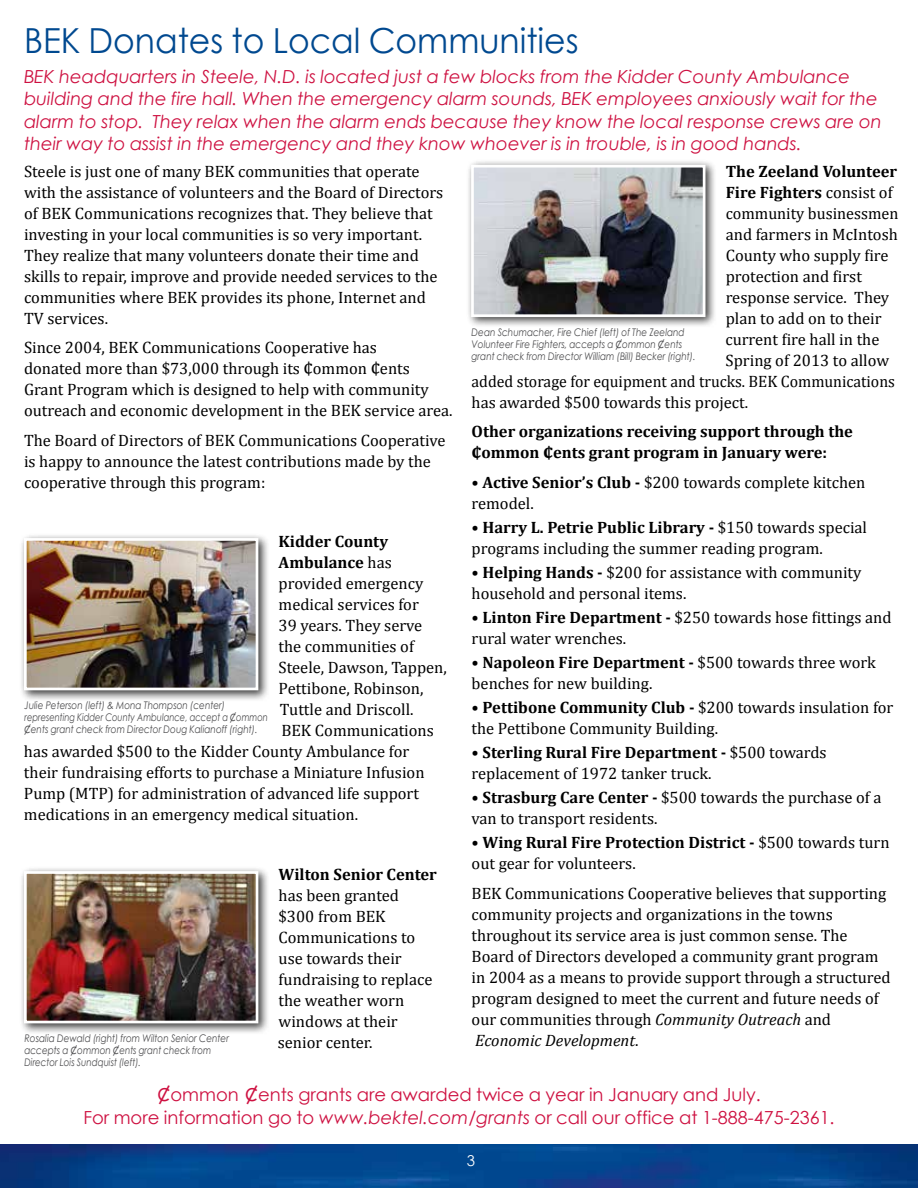
<style>
.page{position:relative;width:918px;height:1188px;background:#fff}
.page>*{position:absolute;margin:0;border:0;box-sizing:border-box;transform-origin:0 0}
.t1{font:34.5px "Century Gothic";color:#004990;scale:.96 1}
.t2{font:italic 18px/22.5px "Century Gothic";color:#ce1141}
.t3{font:18px/22.5px "Century Gothic";color:#ce1141;text-align:center}
.t4{font:16.5px/21px "Cambria";color:#000}
.t5{font:700 16.5px/21px "Cambria";color:#000}
.t6{font:16.5px "Cambria";color:#000;scale:.96 1}
.t7{font:15px "Century Gothic";color:#fff}
.t8{font:italic 10.5px/12px "Century Gothic";color:#4d4d4f;scale:.85 1}
.s1{font-size:21px}
.s2{font-weight:400}
.s3{font-size:13.5px}
.s4{font-weight:700}
.s5{font-style:italic}
.s6{font-size:24px}
</style>
<div class="page">
<img style="left:0;top:1145px;width:918px;height:43px">
<div style="left:19px;top:533px;width:250px;height:168px;background:#000;opacity:.75"></div>
<img style="left:28px;top:542px;width:226px;height:144px">
<div style="left:24px;top:538px;width:234px;height:152px;border:3px solid #fff"></div>
<div style="left:19px;top:866px;width:250px;height:168px;background:#000;opacity:.75"></div>
<img style="left:28px;top:875px;width:226px;height:144px">
<div style="left:24px;top:871px;width:234px;height:152px;border:3px solid #fff"></div>
<div style="left:466px;top:160px;width:250px;height:168px;background:#000;opacity:.75"></div>
<img style="left:475px;top:169px;width:226px;height:144px">
<div style="left:471px;top:165px;width:234px;height:152px;border:3px solid #fff"></div>
<h1 class="t1" style="left:24px;top:19px;width:579px">BEK Donates to Local Communities</h1>
<p class="t2" style="left:24px;top:65px;width:859px">BEK headquarters in Steele, N.D. is located just a few blocks from the Kidder County Ambulance building and the fire hall. When the emergency alarm sounds, BEK employees anxiously wait for the alarm to stop. They relax when the alarm ends because they know the local response crews are on their way to assist in the emergency and they know whoever is in trouble, is in good hands.</p>
<p class="t4" style="left:24px;top:160px;width:421px">Steele is just one of many BEK communities that operate with the assistance of volunteers and the Board of Directors of BEK Communications recognizes that. They believe that investing in your local communities is so very important.<br>They realize that many volunteers donate their time and skills to repair, improve and provide needed services to the communities where BEK provides its phone, Internet and TV services.</p>
<p class="t4" style="left:24px;top:337px;width:430px">Since 2004, BEK Communications Cooperative has<br>donated more than $73,000 through its <span class="s1">¢</span>ommon <span class="s1">¢</span>ents Grant Program which is designed to help with community outreach and economic development in the BEK service area.</p>
<p class="t4" style="left:24px;top:430px;width:423px">The Board of Directors of BEK Communications Cooperative is happy to announce the latest contributions made by the cooperative through this program:</p>
<p class="t5" style="left:279px;top:531px;width:111px">Kidder County</p>
<p class="t5" style="left:279px;top:552px;width:115px">Ambulance <span class="s2">has</span></p>
<p class="t4" style="left:279px;top:573px;width:146px">provided emergency</p>
<p class="t4" style="left:279px;top:594px;width:142px">medical services for</p>
<p class="t4" style="left:279px;top:615px;width:145px">39 years. They serve</p>
<p class="t4" style="left:279px;top:636px;width:137px">the communities of</p>
<p class="t4" style="left:279px;top:657px;width:170px">Steele, Dawson, Tappen,</p>
<p class="t4" style="left:279px;top:678px;width:146px">Pettibone, Robinson,</p>
<p class="t4" style="left:280px;top:699px;width:135px">Tuttle and Driscoll.</p>
<p class="t4" style="left:281px;top:720px;width:154px">BEK Communications</p>
<p class="t4" style="left:24px;top:741px;width:387px">has awarded $500 to the Kidder County Ambulance for</p>
<p class="t4" style="left:24px;top:762px;width:402px">their fundraising efforts to purchase a Miniature Infusion</p>
<p class="t4" style="left:24px;top:783px;width:397px">Pump (MTP) for administration of advanced life support</p>
<p class="t4" style="left:24px;top:804px;width:336px">medications in an emergency medical situation.</p>
<p class="t8" style="left:24px;top:699px;width:288px">Julie Peterson (left) &amp; Mona Thompson (center) representing Kidder County Ambulance, accept a <span class="s3">¢</span>ommon <span class="s3">¢</span>ents grant check from Director Doug Kalianoff (right).</p>
<p class="t8" style="left:24px;top:1032px;width:242px">Rosalia Dewald (right) from Wilton Senior Center accepts a <span class="s3">¢</span>ommon <span class="s3">¢</span>ents grant check from<br>Director Lois Sundquist (left).</p>
<p class="t5" style="left:279px;top:863px;width:160px">Wilton Senior Center</p>
<p class="t4" style="left:278px;top:884px;width:156px">has been granted $300 from BEK<br>Communications to use towards their fundraising to replace the weather worn windows at their senior center.</p>
<p class="t5" style="left:726px;top:160px;width:173px">The Zeeland Volunteer</p>
<p class="t5" style="left:726px;top:181px;width:169px">Fire Fighters <span class="s2">consist of</span></p>
<p class="t4" style="left:726px;top:202px;width:174px">community businessmen</p>
<p class="t4" style="left:726px;top:223px;width:174px">and farmers in McIntosh</p>
<p class="t4" style="left:726px;top:244px;width:164px">County who supply fire</p>
<p class="t4" style="left:726px;top:265px;width:138px">protection and first</p>
<p class="t4" style="left:726px;top:286px;width:165px">response service. They</p>
<p class="t4" style="left:726px;top:307px;width:157px">plan to add on to their</p>
<p class="t4" style="left:725px;top:328px;width:156px">current fire hall in the</p>
<p class="t4" style="left:726px;top:349px;width:165px">Spring of 2013 to allow</p>
<p class="t6" style="left:472px;top:371px;width:443px">added storage for equipment and trucks. BEK Communications</p>
<p class="t4" style="left:472px;top:391px;width:278px">has awarded $500 towards this project.</p>
<p class="t5" style="left:472px;top:421px;width:383px">Other organizations receiving support through the <span class="s1">¢</span>ommon <span class="s1">¢</span>ents grant program in January were:</p>
<p class="t4" style="left:472px;top:472px;width:395px"><span class="s4">• Active Senior’s Club -</span> $200 towards complete kitchen remodel.</p>
<p class="t4" style="left:472px;top:517px;width:397px">• <span class="s4">Harry L. Petrie Public Library -</span> $150 towards special programs including the summer reading program.</p>
<p class="t4" style="left:472px;top:562px;width:391px">• <span class="s4">Helping Hands -</span> $200 for assistance with community household and personal items.</p>
<p class="t4" style="left:472px;top:607px;width:421px"><span class="s4">• Linton Fire Department -</span> $250 towards hose fittings and rural water wrenches.</p>
<p class="t4" style="left:472px;top:652px;width:406px"><span class="s4">• Napoleon Fire Department -</span> $500 towards three work benches for new building.</p>
<p class="t4" style="left:472px;top:697px;width:423px"><span class="s4">• Pettibone Community Club -</span> $200 towards insulation for the Pettibone Community Building.</p>
<p class="t4" style="left:472px;top:742px;width:357px"><span class="s4">• Sterling Rural Fire Department -</span> $500 towards replacement of 1972 tanker truck.</p>
<p class="t4" style="left:472px;top:787px;width:411px"><span class="s4">• Strasburg Care Center -</span> $500 towards the purchase of a van to transport residents.</p>
<p class="t4" style="left:472px;top:832px;width:419px"><span class="s4">• Wing Rural Fire Protection District -</span> $500 towards turn out gear for volunteers.</p>
<p class="t4" style="left:472px;top:882px;width:421px">BEK Communications Cooperative believes that supporting community projects and organizations in the towns throughout its service area is just common sense. The Board of Directors developed a community grant program in 2004 as a means to provide support through a structured program designed to meet the current and future needs of our communities through <span class="s5">Community Outreach</span> and <span class="s5">Economic Development</span>.</p>
<p class="t8" style="left:472px;top:326px;width:265px">Dean Schumacher, Fire Chief (left) of The Zeeland<br>Volunteer Fire Fighters, accepts a <span class="s3">¢</span>ommon <span class="s3">¢</span>ents grant check from Director William (Bill) Becker (right).</p>
<p class="t3" style="left:83px;top:1083px;width:753px"><span class="s6">¢</span>ommon <span class="s6">¢</span>ents grants are awarded twice a year in January and July.<br>For more information go to <span class="s5">www.bektel.com/grants</span> or call our office at 1-888-475-2361.</p>
<p class="t7" style="left:467px;top:1152px;width:10px">3</p>
</div>
